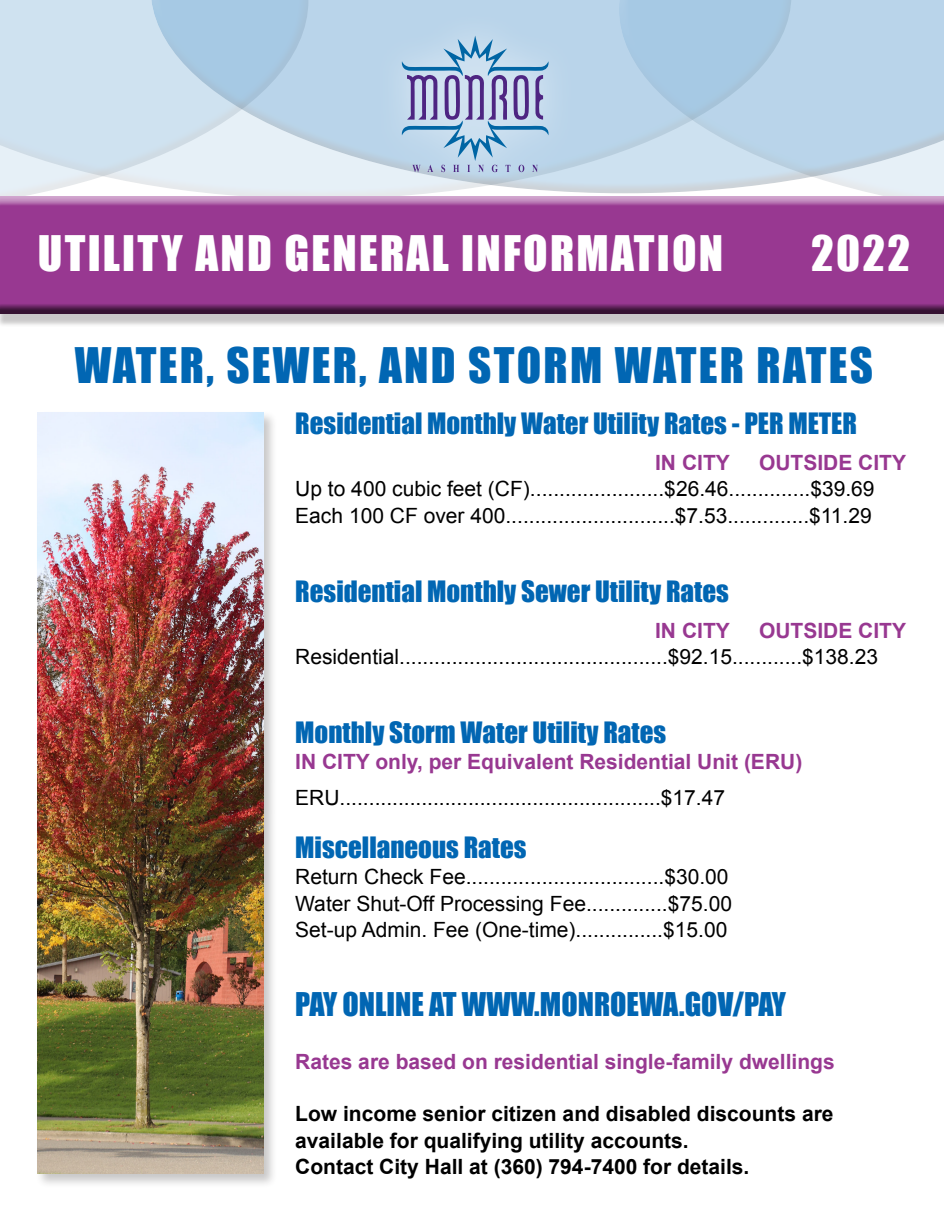
<style>
.page{position:relative;width:944px;height:1214px;background:#fff}
.page>*{position:absolute;margin:0;border:0;box-sizing:border-box;transform-origin:0 0}
.Subtitle{font:45px "Impact";letter-spacing:.05em;color:#fff}
.Title_Text_60pt__Bla{font:45px "Impact";letter-spacing:.05em;color:#0166b3}
.Title_Number_72pt__G{font:30px "Impact";color:#0166b3}
.Title_Number_72pt__G-2{font:27px "Impact";color:#0166b3}
.Title_Number_72pt__G-3{font:21px "Arial";color:#000}
.Title_Number_72pt__G-4{font:700 21px "Arial";color:#983891}
.Title_Number_72pt__G-5{font:700 21px "Arial";color:#000}
.s1{font-weight:400;color:#fff}
</style>
<div class="page">
<div style="left:0;top:0;width:792px;height:199px;background:#231f20;opacity:.75"></div>
<svg style="left:373px;top:9px;width:204px;height:186px;background:#c3d9ea"></svg>
<svg style="left:402px;top:36px;width:146px;height:136px;background:#a4b9d9"></svg>
<div style="left:36px;top:410px;width:242px;height:778px;background:#231f20;opacity:.25"></div>
<img style="left:38px;top:412px;width:225px;height:761px">
<div style="left:621px;top:0;width:323px;height:220px;background:#231f20;opacity:.75"></div>
<div style="left:0;top:0;width:310px;height:215px;background:#231f20;opacity:.75"></div>
<div style="left:0;top:201px;width:944px;height:126px;background:#231f20;opacity:.25"></div>
<div style="left:0;top:196px;width:944px;height:119px;background:#231f20;opacity:.75"></div>
<div style="left:38px;top:236px;width:871px;height:37px;background:#983891"></div>
<p class="Subtitle" style="left:38px;top:219px;width:687px">UTILITY AND GENERAL INFORMATION</p>
<p class="Subtitle" style="left:811px;top:219px;width:100px">2022</p>
<p class="Title_Text_60pt__Bla" style="left:75px;top:330px;width:799px">WATER, SEWER, AND STORM WATER RATES</p>
<p class="Title_Number_72pt__G-2" style="left:295px;top:402px;width:563px">Residential Monthly Water Utility Rates - PER METER</p>
<p class="Title_Number_72pt__G-4" style="left:655px;top:449px;width:252px">IN CITY<span class="s1">.....</span>OUTSIDE CITY</p>
<p class="Title_Number_72pt__G-3" style="left:295px;top:475px;width:581px">Up to 400 cubic feet (CF).......................$26.46..............$39.69</p>
<p class="Title_Number_72pt__G-3" style="left:295px;top:501px;width:578px">Each 100 CF over 400.............................$7.53..............$11.29</p>
<p class="Title_Number_72pt__G-2" style="left:295px;top:570px;width:435px">Residential Monthly Sewer Utility Rates</p>
<p class="Title_Number_72pt__G-4" style="left:655px;top:616px;width:252px">IN CITY<span class="s1">.....</span>OUTSIDE CITY</p>
<p class="Title_Number_72pt__G-3" style="left:295px;top:643px;width:584px">Residential..............................................$92.15............$138.23</p>
<p class="Title_Number_72pt__G-2" style="left:295px;top:711px;width:372px">Monthly Storm Water Utility Rates</p>
<p class="Title_Number_72pt__G-4" style="left:295px;top:748px;width:508px">IN CITY only, per Equivalent Residential Unit (ERU)</p>
<p class="Title_Number_72pt__G-3" style="left:295px;top:784px;width:431px">ERU.......................................................$17.47</p>
<p class="Title_Number_72pt__G-2" style="left:295px;top:826px;width:233px">Miscellaneous Rates</p>
<p class="Title_Number_72pt__G-3" style="left:295px;top:863px;width:435px">Return Check Fee..................................$30.00</p>
<p class="Title_Number_72pt__G-3" style="left:295px;top:889px;width:438px">Water Shut-Off Processing Fee..............$75.00</p>
<p class="Title_Number_72pt__G-3" style="left:295px;top:915px;width:433px">Set-up Admin. Fee (One-time)...............$15.00</p>
<p class="Title_Number_72pt__G" style="left:295px;top:980px;width:492px">PAY ONLINE AT WWW.MONROEWA.GOV/PAY</p>
<p class="Title_Number_72pt__G-4" style="left:295px;top:1047px;width:541px">Rates are based on residential single-family dwellings</p>
<p class="Title_Number_72pt__G-5" style="left:295px;top:1100px;width:539px">Low income senior citizen and disabled discounts are</p>
<p class="Title_Number_72pt__G-5" style="left:295px;top:1126px;width:395px">available for qualifying utility accounts.</p>
<p class="Title_Number_72pt__G-5" style="left:295px;top:1152px;width:455px">Contact City Hall at (360) 794-7400 for details.</p>
</div>
